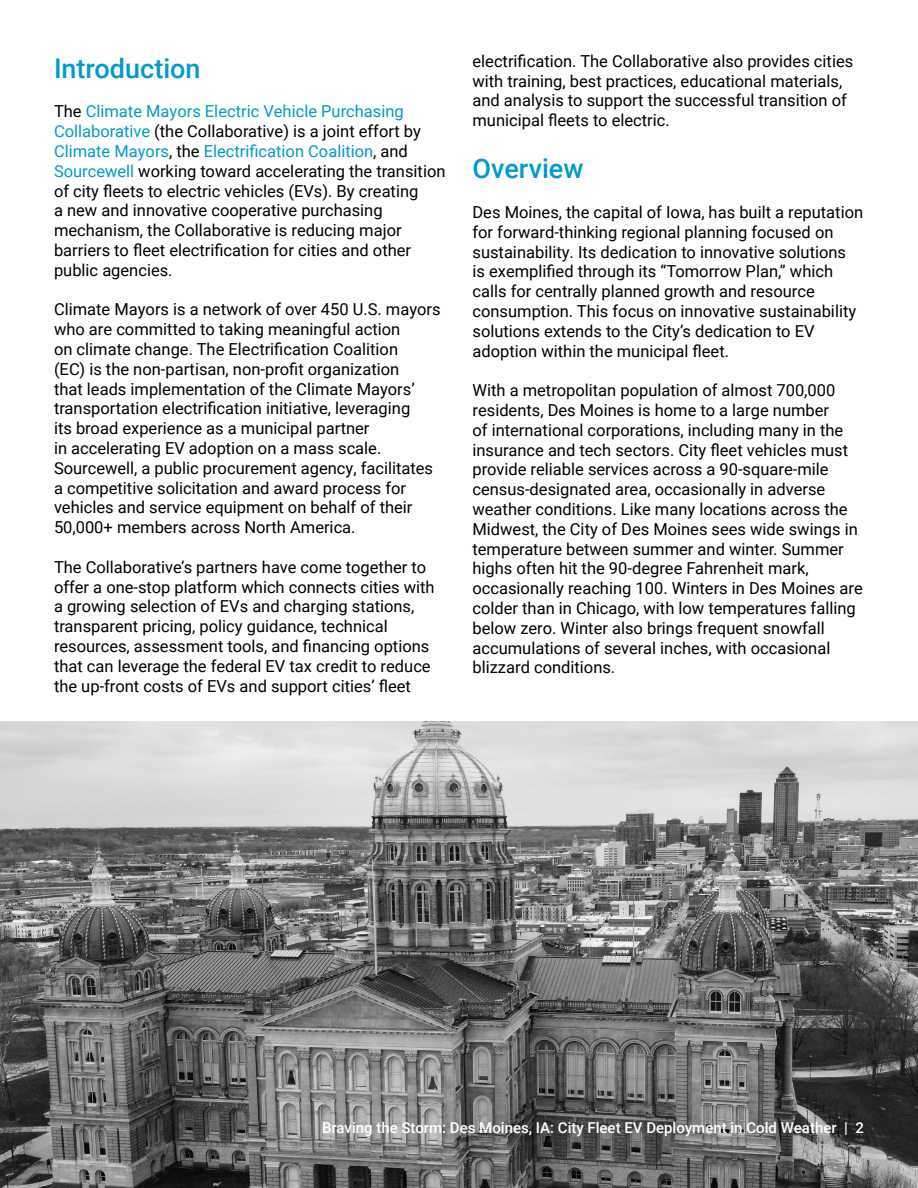
<style>
.page{position:relative;width:918px;height:1188px;background:#fff}
.page>*{position:absolute;margin:0;border:0;box-sizing:border-box;transform-origin:0 0}
.t1{font:500 27px "Roboto";color:#009bc9}
.t2{font:16.5px/19.8px "Roboto";color:#000}
.t3{font:500 15px "Roboto";color:#fff}
.s1{color:#009bc9}
</style>
<div class="page">
<img style="left:0;top:721px;width:918px;height:467px">
<h1 class="t1" style="left:54px;top:49px;width:148px">Introduction</h1>
<p class="t2" style="left:54px;top:101px;width:393px">The <span class="s1">Climate Mayors Electric Vehicle Purchasing Collaborative</span> (the Collaborative) is a joint effort by <span class="s1">Climate Mayors</span>, the <span class="s1">Electrification Coalition</span>, and <span class="s1">Sourcewell</span> working toward accelerating the transition of city fleets to electric vehicles (EVs). By creating<br>a new and innovative cooperative purchasing mechanism, the Collaborative is reducing major barriers to fleet electrification for cities and other public agencies.</p>
<p class="t2" style="left:54px;top:299px;width:388px">Climate Mayors is a network of over 450 U.S. mayors who are committed to taking meaningful action<br>on climate change. The Electrification Coalition<br>(EC) is the non-partisan, non-profit organization<br>that leads implementation of the Climate Mayors’ transportation electrification initiative, leveraging<br>its broad experience as a municipal partner<br>in accelerating EV adoption on a mass scale.<br>Sourcewell, a public procurement agency, facilitates a competitive solicitation and award process for vehicles and service equipment on behalf of their 50,000+ members across North America.</p>
<p class="t2" style="left:54px;top:556px;width:382px">The Collaborative’s partners have come together to offer a one-stop platform which connects cities with a growing selection of EVs and charging stations, transparent pricing, policy guidance, technical resources, assessment tools, and financing options that can leverage the federal EV tax credit to reduce the up-front costs of EVs and support cities’ fleet</p>
<p class="t2" style="left:473px;top:50px;width:382px">electrification. The Collaborative also provides cities with training, best practices, educational materials, and analysis to support the successful transition of municipal fleets to electric.</p>
<h1 class="t1" style="left:472px;top:150px;width:113px">Overview</h1>
<p class="t2" style="left:472px;top:202px;width:392px">Des Moines, the capital of Iowa, has built a reputation for forward-thinking regional planning focused on sustainability. Its dedication to innovative solutions<br>is exemplified through its “Tomorrow Plan,” which calls for centrally planned growth and resource consumption. This focus on innovative sustainability solutions extends to the City’s dedication to EV adoption within the municipal fleet.</p>
<p class="t2" style="left:472px;top:380px;width:392px">With a metropolitan population of almost 700,000 residents, Des Moines is home to a large number<br>of international corporations, including many in the insurance and tech sectors. City fleet vehicles must provide reliable services across a 90-square-mile census-designated area, occasionally in adverse weather conditions. Like many locations across the Midwest, the City of Des Moines sees wide swings in temperature between summer and winter. Summer highs often hit the 90-degree Fahrenheit mark, occasionally reaching 100. Winters in Des Moines are colder than in Chicago, with low temperatures falling below zero. Winter also brings frequent snowfall accumulations of several inches, with occasional blizzard conditions.</p>
<p class="t3" style="left:322px;top:1117px;width:543px">Braving the Storm: Des Moines, IA: City Fleet EV Deployment in Cold Weather | 2</p>
</div>
